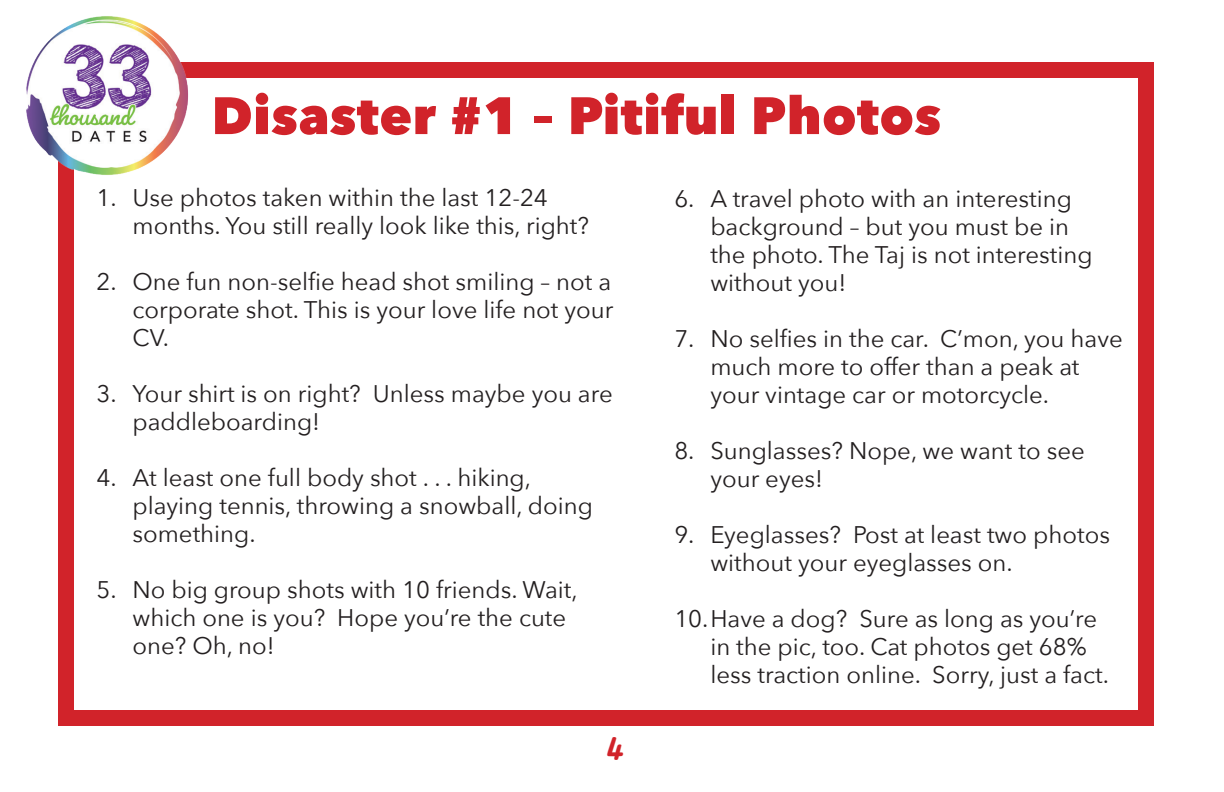
<style>
.page{position:relative;width:1224px;height:792px;background:#fff}
.page>*{position:absolute;margin:0;border:0;box-sizing:border-box;transform-origin:0 0}
.t1{font:800 52px "Avenir Next";letter-spacing:.01em;color:#d1232a}
.t2{font:700 46px "Pacifico";color:#d1232a}
.t3{font:24px/28px "Avenir Next";color:#231f20}
</style>
<div class="page">
<div style="left:58px;top:62px;width:1096px;height:664px;border:16px solid #d1232a"></div>
<img style="left:26px;top:16px;width:186px;height:178px">
<h1 class="t1" style="left:212px;top:84px;width:731px">Disaster #1 – Pitiful Photos</h1>
<p class="t3" style="left:132px;top:183px;width:458px;text-indent:-36px">1. Use photos taken within the last 12-24 months. You still really look like this, right?</p>
<p class="t3" style="left:132px;top:267px;width:483px;text-align:justify;text-indent:-36px">2. One fun non-selfie head shot smiling – not a corporate shot. This is your love life not your CV.</p>
<p class="t3" style="left:132px;top:379px;width:482px;text-indent:-36px">3. Your shirt is on right? Unless maybe you are paddleboarding!</p>
<p class="t3" style="left:132px;top:463px;width:462px;text-indent:-36px">4. At least one full body shot . . . hiking, playing tennis, throwing a snowball, doing something.</p>
<p class="t3" style="left:132px;top:575px;width:447px;text-indent:-36px">5. No big group shots with 10 friends. Wait, which one is you? Hope you’re the cute one? Oh, no!</p>
<h2 class="t2" style="left:604px;top:716px;width:21px">4</h2>
<p class="t3" style="left:710px;top:184px;width:384px;text-indent:-36px">6. A travel photo with an interesting background – but you must be in the photo. The Taj is not interesting without you!</p>
<p class="t3" style="left:710px;top:324px;width:414px;text-indent:-36px">7. No selfies in the car. C’mon, you have much more to offer than a peak at your vintage car or motorcycle.</p>
<p class="t3" style="left:710px;top:436px;width:376px;text-indent:-36px">8. Sunglasses? Nope, we want to see your eyes!</p>
<p class="t3" style="left:710px;top:520px;width:401px;text-indent:-36px">9. Eyeglasses? Post at least two photos without your eyeglasses on.</p>
<p class="t3" style="left:710px;top:604px;width:400px;text-indent:-36px">10.Have a dog? Sure as long as you’re in the pic, too. Cat photos get 68% less traction online. Sorry, just a fact.</p>
</div>
